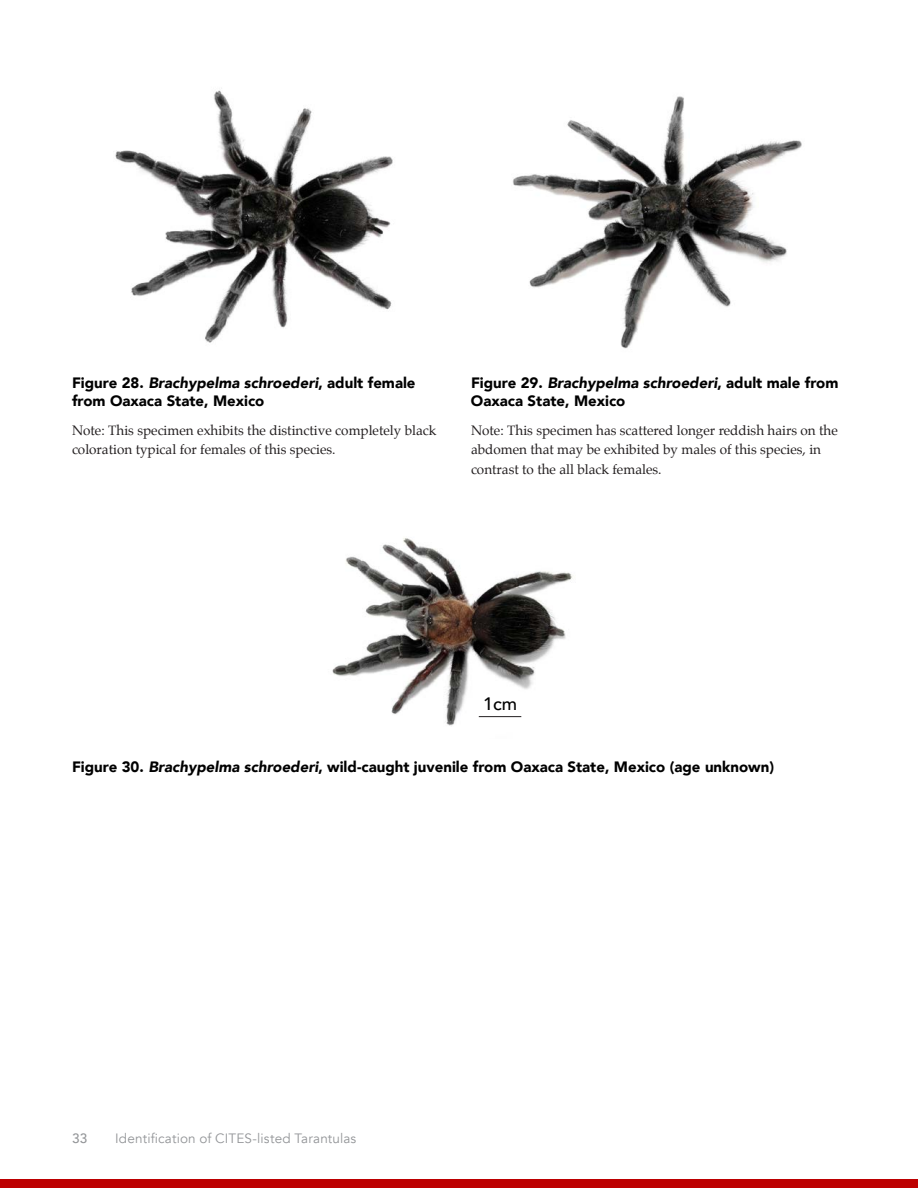
<style>
.page{position:relative;width:918px;height:1188px;background:#fff}
.page>*{position:absolute;margin:0;border:0;box-sizing:border-box;transform-origin:0 0}
.Caption{font:500 18px "Avenir";color:#000}
.Caption-2{font:900 15px/18px "Avenir";color:#000}
.CEC_Note{font:13.5px/19.5px "Palatino";color:#231f20}
.t1{font:13.5px "Avenir";letter-spacing:.01em;color:#939598}
.t2{font:500 13.5px "Avenir";color:#939598}
.s1{font-style:italic}
</style>
<div class="page">
<div style="left:0;top:1179px;width:918px;height:9px;background:#bd0001"></div>
<img style="left:115px;top:88px;width:278px;height:255px">
<img style="left:513px;top:96px;width:289px;height:253px">
<img style="left:332px;top:538px;width:241px;height:188px">
<hr style="left:479px;top:716px;width:42px;height:1px;background:#231f20">
<p class="Caption-2" style="left:72px;top:374px;width:345px">Figure 28. <span class="s1">Brachypelma schroederi</span>, adult female from Oaxaca State, Mexico</p>
<p class="CEC_Note" style="left:72px;top:420px;width:366px">Note: This specimen exhibits the distinctive completely black coloration typical for females of this species.</p>
<p class="Caption-2" style="left:471px;top:374px;width:369px">Figure 29. <span class="s1">Brachypelma schroederi</span>, adult male from<br>Oaxaca State, Mexico</p>
<p class="CEC_Note" style="left:471px;top:420px;width:368px">Note: This specimen has scattered longer reddish hairs on the abdomen that may be exhibited by males of this species, in contrast to the all black females.</p>
<p class="Caption" style="left:483px;top:688px;width:36px">1cm</p>
<p class="Caption-2" style="left:72px;top:758px;width:704px">Figure 30. <span class="s1">Brachypelma schroederi</span>, wild-caught juvenile from Oaxaca State, Mexico (age unknown)</p>
<p class="t2" style="left:72px;top:1126px;width:17px">33</p>
<p class="t1" style="left:115px;top:1130px;width:243px">Identification of CITES-listed Tarantulas</p>
</div>
